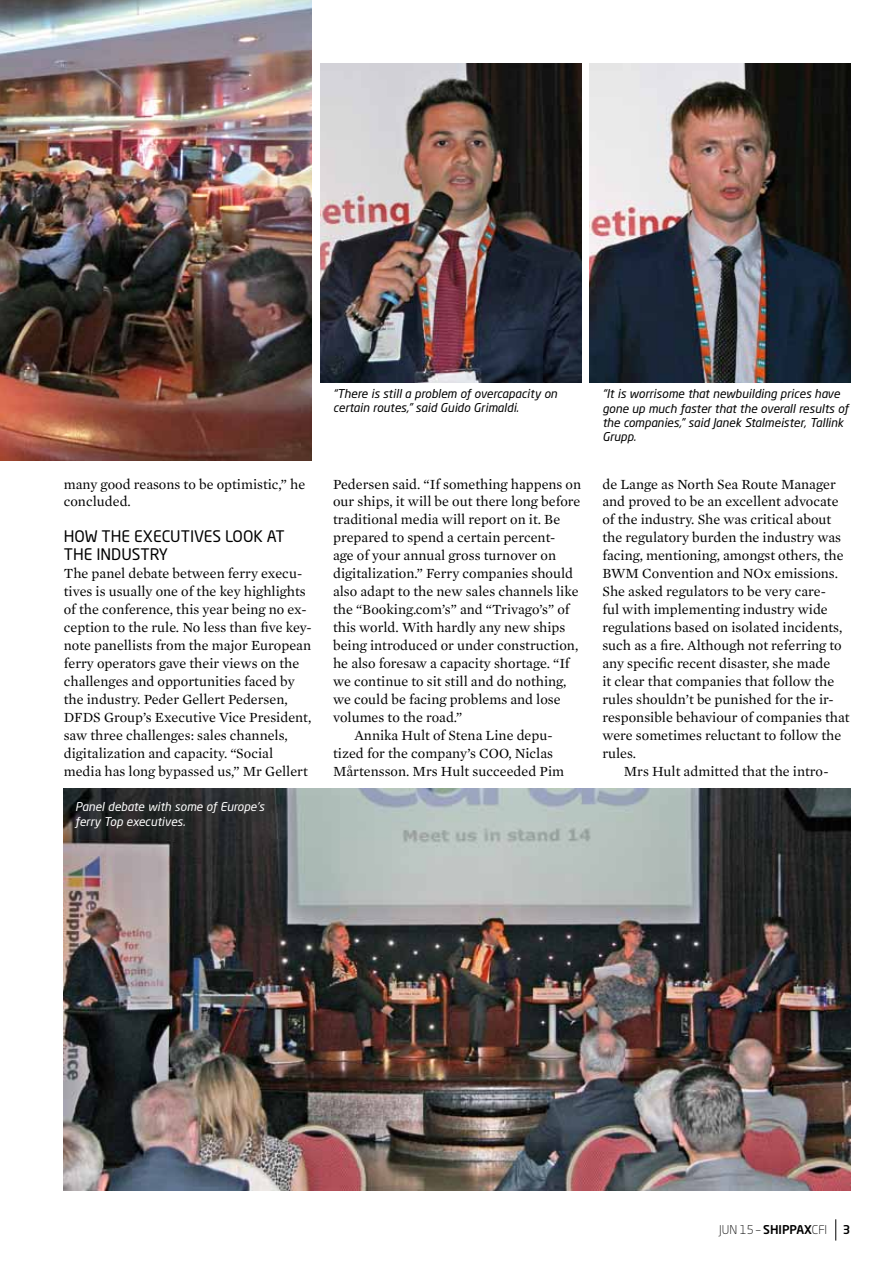
<style>
.page{position:relative;width:893px;height:1263px;background:#fff}
.page>*{position:absolute;margin:0;border:0;box-sizing:border-box;transform-origin:0 0}
.t1{font:15.75px "Neo Sans Std";letter-spacing:.055em;color:#000}
.t2{font:14.25px/18px "Mercury Text G1";color:#000}
.t3{font:italic 12px/14.4px "Neo Sans Std";color:#000}
.t4{font:italic 12px/14.4px "Neo Sans Std";color:#fff}
.t5{font:300 12px "Neo Sans Std";color:#000}
.t6{font:500 12px "Neo Sans Std";color:#000}
.s1{font-weight:500}
</style>
<div class="page">
<svg style="left:835px;top:1219px;width:1px;height:21px"></svg>
<img style="left:0;top:0;width:312px;height:460px">
<img style="left:64px;top:789px;width:786px;height:402px">
<img style="left:320px;top:64px;width:261px;height:318px">
<img style="left:590px;top:64px;width:260px;height:318px">
<p class="t2" style="left:64px;top:474px;width:243px">many good reasons to be optimistic,” he concluded.</p>
<p class="t1" style="left:64px;top:527px;width:48px">HOW THE</p>
<p class="t1" style="left:134px;top:527px;width:10px">EXEC</p>
<p class="t1" style="left:170px;top:527px;width:106px">UTIVES LOOK AT</p>
<p class="t1" style="left:64px;top:545px;width:11px">THE</p>
<p class="t1" style="left:96px;top:545px;width:73px">INDUSTRY</p>
<p class="t2" style="left:64px;top:564px;width:250px">The panel debate between ferry execu&shy;tives is usually one of the key highlights of the conference, this year being no ex&shy;ception to the rule. No less than five key&shy;note panellists from the major European ferry operators gave their views on the challenges and opportunities faced by the industry. Peder Gellert Pedersen, DFDS Group’s Executive Vice President, saw three challenges: sales channels, digitalization and capacity. “Social media has long bypassed us,” Mr Gellert</p>
<p class="t4" style="left:75px;top:799px;width:191px">Panel debate with some of Europe’s ferry Top executives.</p>
<p class="t3" style="left:333px;top:386px;width:226px">“There is still a problem of overcapacity on certain routes,” said Guido Grimaldi.</p>
<p class="t3" style="left:602px;top:386px;width:248px">“It is worrisome that newbuilding prices have gone up much faster that the overall results of the companies,” said Janek Stalmeister, Tallink Grupp.</p>
<p class="t2" style="left:333px;top:474px;width:250px">Pedersen said. “If something happens on</p>
<p class="t2" style="left:333px;top:492px;width:249px">our ships, it will be out there long before</p>
<p class="t2" style="left:333px;top:510px;width:229px">traditional media will report on it. Be</p>
<p class="t2" style="left:333px;top:528px;width:224px">prepared to spend a certain percent-</p>
<p class="t2" style="left:333px;top:546px;width:224px">age of your annual gross turnover on</p>
<p class="t2" style="left:333px;top:564px;width:241px">digitalization.” Ferry companies should</p>
<p class="t2" style="left:333px;top:582px;width:247px">also adapt to the new sales channels like</p>
<p class="t2" style="left:333px;top:600px;width:238px">the “Booking.com’s” and “Trivago’s” of</p>
<p class="t2" style="left:333px;top:618px;width:234px">this world. With hardly any new ships</p>
<p class="t2" style="left:333px;top:636px;width:247px">being introduced or under construction,</p>
<p class="t2" style="left:333px;top:654px;width:238px">he also foresaw a capacity shortage. “If</p>
<p class="t2" style="left:333px;top:671px;width:235px">we continue to sit still and do nothing,</p>
<p class="t2" style="left:333px;top:689px;width:229px">we could be facing problems and lose</p>
<p class="t2" style="left:333px;top:707px;width:131px">volumes to the road.”</p>
<p class="t2" style="left:354px;top:725px;width:200px">Annika Hult of Stena Line depu-</p>
<p class="t2" style="left:333px;top:743px;width:221px">tized for the company’s COO, Niclas</p>
<p class="t2" style="left:333px;top:761px;width:233px">Mårtensson. Mrs Hult succeeded Pim</p>
<p class="t2" style="left:602px;top:474px;width:249px">de Lange as North Sea Route Manager and proved to be an excellent advocate of the industry. She was critical about the regulatory burden the industry was facing, mentioning, amongst others, the BWM Convention and NOx emissions.<br>She asked regulators to be very care-<br>ful with implementing industry wide regulations based on isolated incidents, such as a fire. Although not referring to any specific recent disaster, she made<br>it clear that companies that follow the rules shouldn’t be punished for the ir&shy;responsible behaviour of companies that were sometimes reluctant to follow the rules.</p>
<p class="t2" style="left:624px;top:761px;width:206px">Mrs Hult admitted that the intro-</p>
<p class="t5" style="left:719px;top:1222px;width:110px">JUN 15 – <span class="s1">SHIPPAX</span>CFI</p>
<p class="t6" style="left:843px;top:1222px;width:9px">3</p>
</div>
